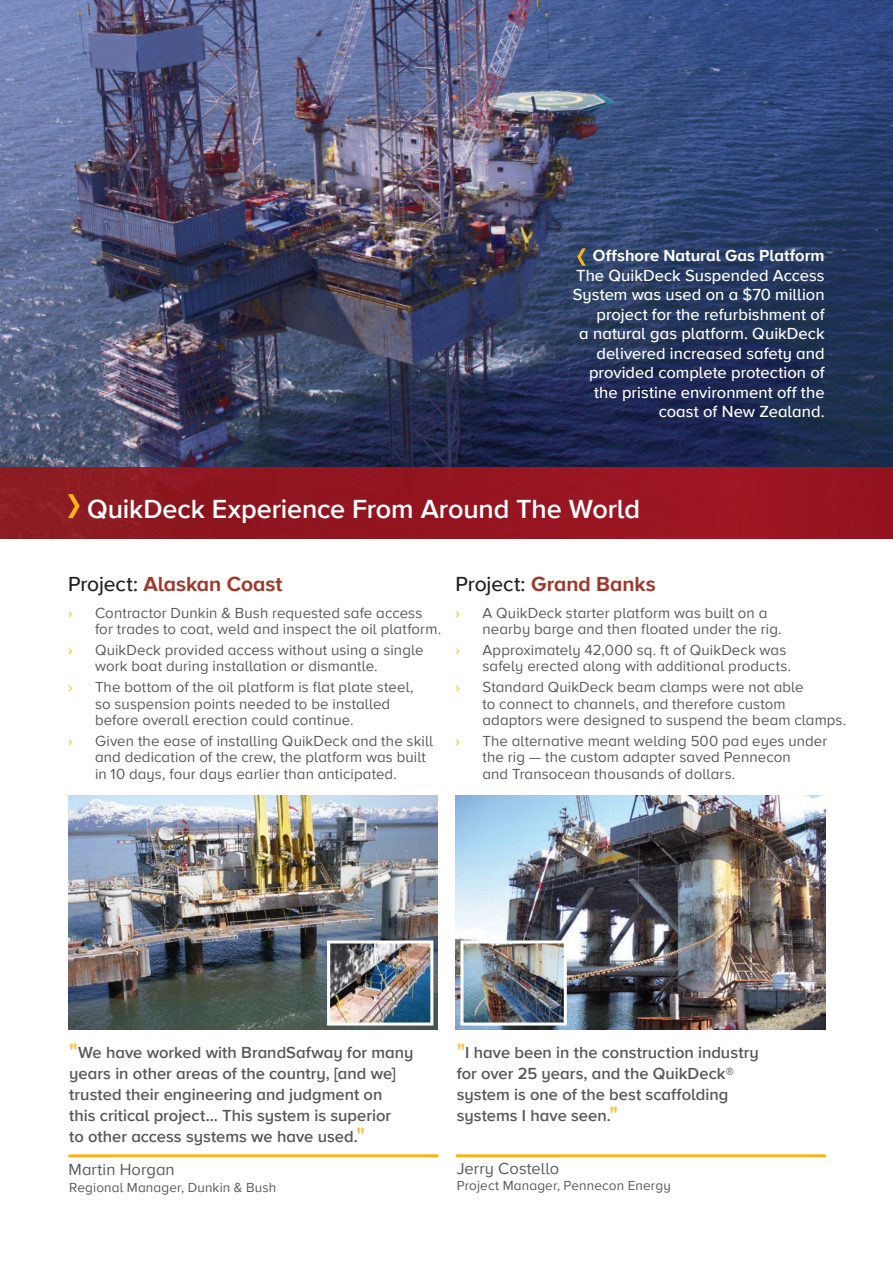
<style>
.page{position:relative;width:893px;height:1263px;background:#fff}
.page>*{position:absolute;margin:0;border:0;box-sizing:border-box;transform-origin:0 0}
.Page_Sub-Header{font:600 27px "Proxima Nova A";letter-spacing:-.005em;color:#fff}
.Sub-Paragraph_Header{font:700 21px "Proxima Nova A";color:#9c3a2e}
.t1{font:600 16.5px/21px "Proxima Nova A";color:#57585a}
.t2{font:500 16.5px/19.5px "Proxima Nova A";letter-spacing:.005em;color:#fff;text-align:right}
.t3{font:16.5px "Proxima Nova A";letter-spacing:.005em;color:#57585a}
.t4{font:15px/16.5px "Proxima Nova A";letter-spacing:.01em;color:#57585a}
.t5{font:15px "Proxima Nova A";color:#fbb416}
.t6{font:13.5px "Proxima Nova A";letter-spacing:.01em;color:#57585a}
.s1{font-weight:700}
.s2{font-weight:500;color:#231f20}
.s3{font-weight:700;font-size:21px;color:#fec24c}
</style>
<div class="page">
<img style="left:0;top:0;width:893px;height:468px">
<div style="left:0;top:468px;width:893px;height:71px;background:#941621"></div>
<svg style="left:68px;top:494px;width:12px;height:24px"></svg>
<img style="left:68px;top:796px;width:370px;height:233px">
<hr style="left:68px;top:1154px;width:370px;height:3px;background:#fbb416">
<svg style="left:577px;top:248px;width:9px;height:18px"></svg>
<img style="left:455px;top:796px;width:370px;height:233px">
<hr style="left:456px;top:1154px;width:370px;height:3px;background:#fbb416">
<img style="left:464px;top:944px;width:99px;height:77px">
<div style="left:460px;top:940px;width:107px;height:85px;border:3px solid #fff"></div>
<img style="left:331px;top:944px;width:98px;height:77px">
<div style="left:327px;top:940px;width:106px;height:85px;border:3px solid #fff"></div>
<p class="t2" style="left:573px;top:246px;width:253px"><span class="s1">Offshore Natural Gas Platform<br></span>The QuikDeck Suspended Access<br>System was used on a $70 million project for the refurbishment of<br>a natural gas platform. QuikDeck delivered increased safety and provided complete protection of the pristine environment off the coast of New Zealand.</p>
<p class="Page_Sub-Header" style="left:87px;top:489px;width:554px">QuikDeck Experience From Around The World</p>
<p class="Sub-Paragraph_Header" style="left:68px;top:568px;width:216px"><span class="s2">Project:</span> Alaskan Coast</p>
<p class="t5" style="left:68px;top:601px;width:6px">›</p>
<p class="t4" style="left:95px;top:604px;width:348px">Contractor Dunkin &amp; Bush requested safe access for trades to coat, weld and inspect the oil platform.</p>
<p class="t5" style="left:68px;top:639px;width:6px">›</p>
<p class="t4" style="left:95px;top:641px;width:330px">QuikDeck provided access without using a single work boat during installation or dismantle.</p>
<p class="t5" style="left:68px;top:676px;width:6px">›</p>
<p class="t4" style="left:95px;top:678px;width:320px">The bottom of the oil platform is flat plate steel, so suspension points needed to be installed before overall erection could continue.</p>
<p class="t5" style="left:68px;top:730px;width:6px">›</p>
<p class="t4" style="left:95px;top:732px;width:340px">Given the ease of installing QuikDeck and the skill and dedication of the crew, the platform was built in 10 days, four days earlier than anticipated.</p>
<p class="Sub-Paragraph_Header" style="left:455px;top:568px;width:202px"><span class="s2">Project:</span> Grand Banks</p>
<p class="t5" style="left:455px;top:601px;width:6px">›</p>
<p class="t4" style="left:482px;top:604px;width:301px">A QuikDeck starter platform was built on a nearby barge and then floated under the rig.</p>
<p class="t5" style="left:455px;top:639px;width:6px">›</p>
<p class="t4" style="left:482px;top:641px;width:310px">Approximately 42,000 sq. ft of QuikDeck was safely erected along with additional products.</p>
<p class="t5" style="left:455px;top:676px;width:6px">›</p>
<p class="t4" style="left:482px;top:678px;width:365px">Standard QuikDeck beam clamps were not able<br>to connect to channels, and therefore custom adaptors were designed to suspend the beam clamps.</p>
<p class="t5" style="left:455px;top:730px;width:6px">›</p>
<p class="t4" style="left:482px;top:732px;width:346px">The alternative meant welding 500 pad eyes under the rig — the custom adapter saved Pennecon<br>and Transocean thousands of dollars.</p>
<p class="t1" style="left:69px;top:1042px;width:346px"><span class="s3">"</span>We have worked with BrandSafway for many years in other areas of the country, [and we] trusted their engineering and judgment on<br>this critical project... This system is superior<br>to other access systems we have used.<span class="s3">"</span></p>
<p class="t3" style="left:68px;top:1157px;width:108px">Martin Horgan</p>
<p class="t6" style="left:69px;top:1177px;width:209px">Regional Manager, Dunkin &amp; Bush</p>
<p class="t1" style="left:457px;top:1042px;width:304px"><span class="s3">"</span>I have been in the construction industry for over 25 years, and the QuikDeck® system is one of the best scaffolding systems I have seen.<span class="s3">"</span></p>
<p class="t3" style="left:457px;top:1156px;width:104px">Jerry Costello</p>
<p class="t6" style="left:457px;top:1175px;width:216px">Project Manager, Pennecon Energy</p>
</div>
